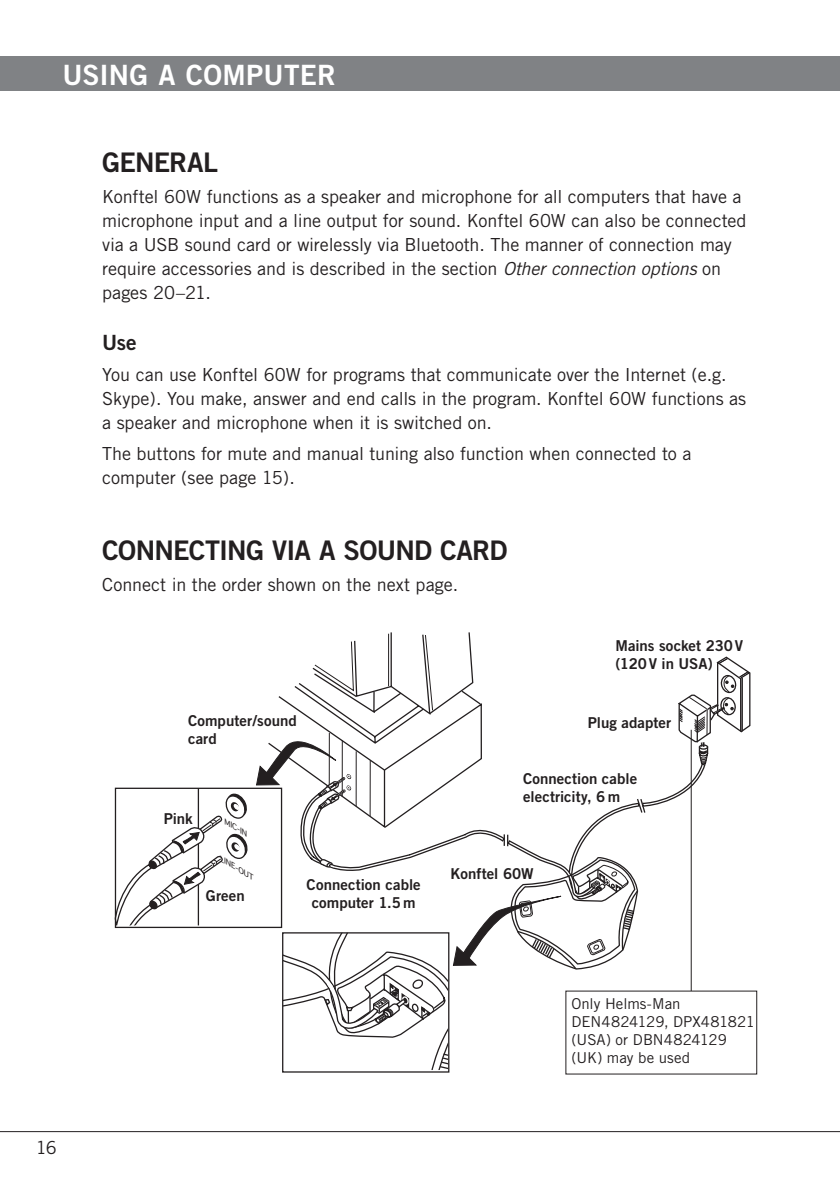
<style>
.page{position:relative;width:840px;height:1191px;background:#fff}
.page>*{position:absolute;margin:0;border:0;box-sizing:border-box;transform-origin:0 0}
.t1{font:28px "Trade Gothic Bold Two";letter-spacing:.01em;color:#fff}
.t2{font:27px "Trade Gothic Bold Two";letter-spacing:-.03em;color:#231f20}
.t3{font:21px "Trade Gothic Bold Two";color:#231f20}
.t4{font:18px/24px "Trade Gothic";letter-spacing:-.005em;color:#231f20}
.t5{font:15px/18px "Trade Gothic Bold Two";letter-spacing:.005em;color:#231f20}
.t6{font:15px/18px "Trade Gothic";color:#231f20}
.t7{font:italic 6.8px "Geneva";color:#231f20;scale:1.29 1}
.s1{font-style:italic}
</style>
<div class="page">
<hr style="left:0;top:1131px;width:839px;height:1px;background:#231f20">
<div style="left:0;top:57px;width:839px;height:34px;background:#808285"></div>
<hr style="left:839px;top:57px;width:1px;height:34px;background:#808285">
<svg style="left:256px;top:632px;width:494px;height:443px"></svg>
<div style="left:115px;top:927px;width:166px;height:170px;background:#fff"></div>
<svg style="left:114px;top:787px;width:336px;height:286px"></svg>
<hr style="left:690px;top:730px;width:1px;height:342px;background:#231f20">
<div style="left:565px;top:991px;width:191px;height:83px;background:#fff"></div>
<h1 class="t1" style="left:62px;top:57px;width:275px">USING A COMPUTER</h1>
<h2 class="t2" style="left:102px;top:146px;width:117px">GENERAL</h2>
<p class="t4" style="left:102px;top:184px;width:645px">Konftel 60W functions as a speaker and microphone for all computers that have a microphone input and a line output for sound. Konftel 60W can also be connected via a USB sound card or wirelessly via Bluetooth. The manner of connection may require accessories and is described in the section <span class="s1">Other connection options</span> on pages 20–21.</p>
<p class="t3" style="left:102px;top:330px;width:36px">Use</p>
<p class="t4" style="left:102px;top:362px;width:645px">You can use Konftel 60W for programs that communicate over the Internet (e.g.<br>Skype). You make, answer and end calls in the program. Konftel 60W functions as a speaker and microphone when it is switched on.</p>
<p class="t4" style="left:102px;top:441px;width:590px">The buttons for mute and manual tuning also function when connected to a computer (see page 15).</p>
<h2 class="t2" style="left:102px;top:533px;width:406px">CONNECTING VIA A SOUND CARD</h2>
<p class="t4" style="left:102px;top:572px;width:357px">Connect in the order shown on the next page.</p>
<p class="t5" style="left:188px;top:711px;width:110px">Computer/sound card</p>
<p class="t5" style="left:615px;top:636px;width:129px">Mains socket 230V (120V in USA)</p>
<p class="t5" style="left:587px;top:713px;width:85px">Plug adapter</p>
<p class="t5" style="left:522px;top:769px;width:116px">Connection cable electricity, 6m</p>
<p class="t5" style="left:164px;top:809px;width:31px">Pink</p>
<p class="t7" style="left:228px;top:818px;width:22px;rotate:30deg">MIC-IN</p>
<p class="t7" style="left:223px;top:854px;width:32px;rotate:30deg">LINE-OUT</p>
<p class="t5" style="left:206px;top:886px;width:40px">Green</p>
<p class="t5" style="left:306px;top:875px;width:116px;text-align:center">Connection cable computer 1.5m</p>
<p class="t5" style="left:450px;top:864px;width:85px">Konftel 60W</p>
<p class="t4" style="left:36px;top:1135px;width:22px">16</p>
<p class="t6" style="left:571px;top:995px;width:185px">Only Helms-Man<br>DEN4824129, DPX481821 (USA) or DBN4824129 (UK) may be used</p>
</div>
